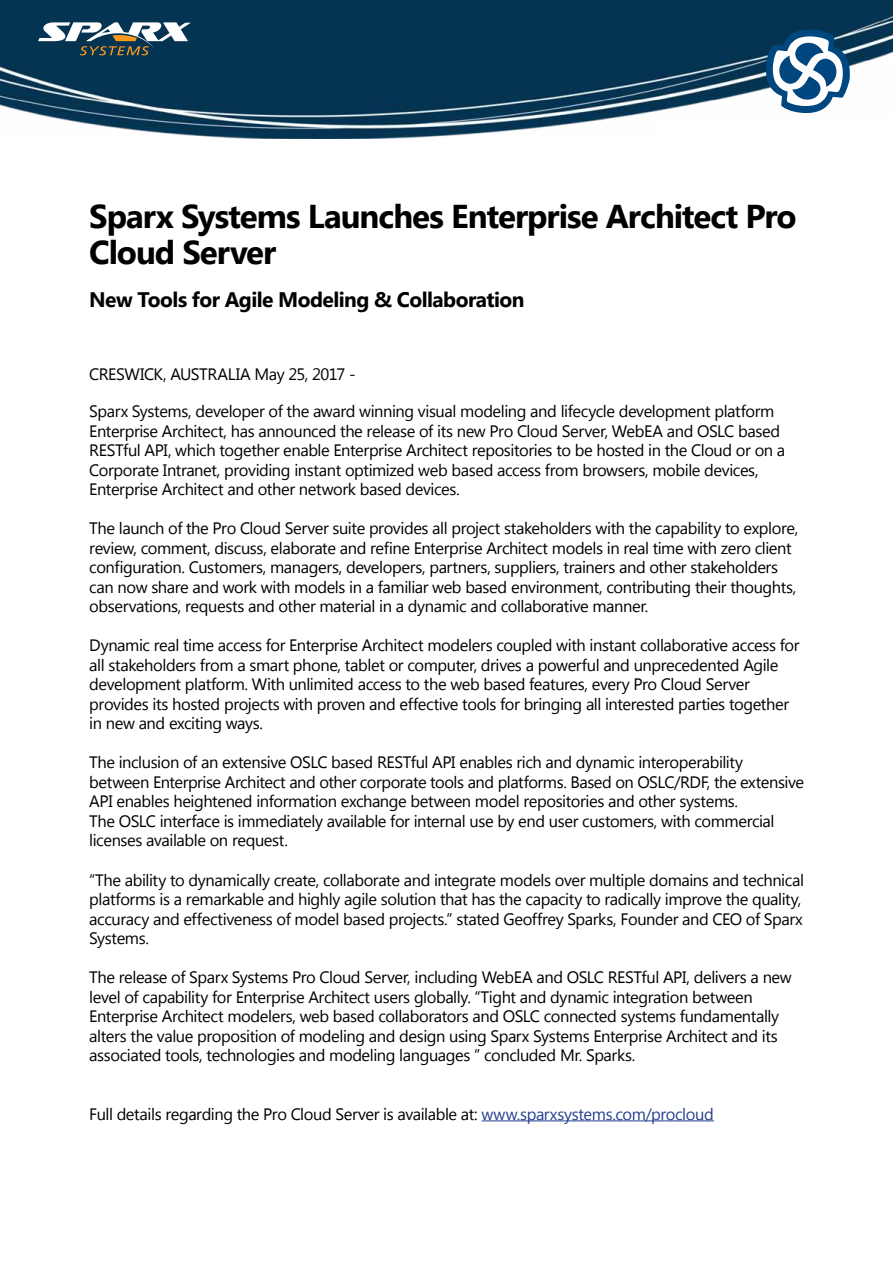
<style>
.page{position:relative;width:893px;height:1263px;background:#fff}
.page>*{position:absolute;margin:0;border:0;box-sizing:border-box;transform-origin:0 0}
.t1{font:700 33px/36px "Segoe UI";letter-spacing:-.03em;color:#000}
.t2{font:700 21px "Segoe UI";letter-spacing:-.025em;color:#000}
.t3{font:16.5px/19.5px "Segoe UI";letter-spacing:-.025em;color:#000}
.s1{color:#25408f}
</style>
<div class="page">
<img style="left:0;top:0;width:893px;height:139px">
<svg style="left:38px;top:22px;width:153px;height:33px"></svg>
<svg style="left:766px;top:26px;width:85px;height:87px"></svg>
<hr style="left:482px;top:1120px;width:232px;height:1px;background:#25408f">
<h1 class="t1" style="left:89px;top:197px;width:709px">Sparx Systems Launches Enterprise Architect Pro<br>Cloud Server</h1>
<p class="t2" style="left:89px;top:285px;width:437px">New Tools for Agile Modeling &amp; Collaboration</p>
<p class="t3" style="left:89px;top:363px;width:268px">CRESWICK, AUSTRALIA May 25, 2017 -</p>
<p class="t3" style="left:89px;top:401px;width:698px">Sparx Systems, developer of the award winning visual modeling and lifecycle development platform Enterprise Architect, has announced the release of its new Pro Cloud Server, WebEA and OSLC based RESTful API, which together enable Enterprise Architect repositories to be hosted in the Cloud or on a Corporate Intranet, providing instant optimized web based access from browsers, mobile devices, Enterprise Architect and other network based devices.</p>
<p class="t3" style="left:89px;top:518px;width:710px">The launch of the Pro Cloud Server suite provides all project stakeholders with the capability to explore, review, comment, discuss, elaborate and refine Enterprise Architect models in real time with zero client configuration. Customers, managers, developers, partners, suppliers, trainers and other stakeholders can now share and work with models in a familiar web based environment, contributing their thoughts, observations, requests and other material in a dynamic and collaborative manner.</p>
<p class="t3" style="left:89px;top:635px;width:712px">Dynamic real time access for Enterprise Architect modelers coupled with instant collaborative access for all stakeholders from a smart phone, tablet or computer, drives a powerful and unprecedented Agile development platform. With unlimited access to the web based features, every Pro Cloud Server provides its hosted projects with proven and effective tools for bringing all interested parties together in new and exciting ways.</p>
<p class="t3" style="left:89px;top:752px;width:716px">The inclusion of an extensive OSLC based RESTful API enables rich and dynamic interoperability between Enterprise Architect and other corporate tools and platforms. Based on OSLC/RDF, the extensive API enables heightened information exchange between model repositories and other systems.<br>The OSLC interface is immediately available for internal use by end user customers, with commercial licenses available on request.</p>
<p class="t3" style="left:89px;top:869px;width:716px">“The ability to dynamically create, collaborate and integrate models over multiple domains and technical platforms is a remarkable and highly agile solution that has the capacity to radically improve the quality, accuracy and effectiveness of model based projects.” stated Geoffrey Sparks, Founder and CEO of Sparx Systems.</p>
<p class="t3" style="left:89px;top:967px;width:704px">The release of Sparx Systems Pro Cloud Server, including WebEA and OSLC RESTful API, delivers a new level of capability for Enterprise Architect users globally. “Tight and dynamic integration between Enterprise Architect modelers, web based collaborators and OSLC connected systems fundamentally alters the value proposition of modeling and design using Sparx Systems Enterprise Architect and its associated tools, technologies and modeling languages ” concluded Mr. Sparks.</p>
<p class="t3" style="left:89px;top:1103px;width:626px">Full details regarding the Pro Cloud Server is available at: <span class="s1">www.sparxsystems.com/procloud</span></p>
</div>
